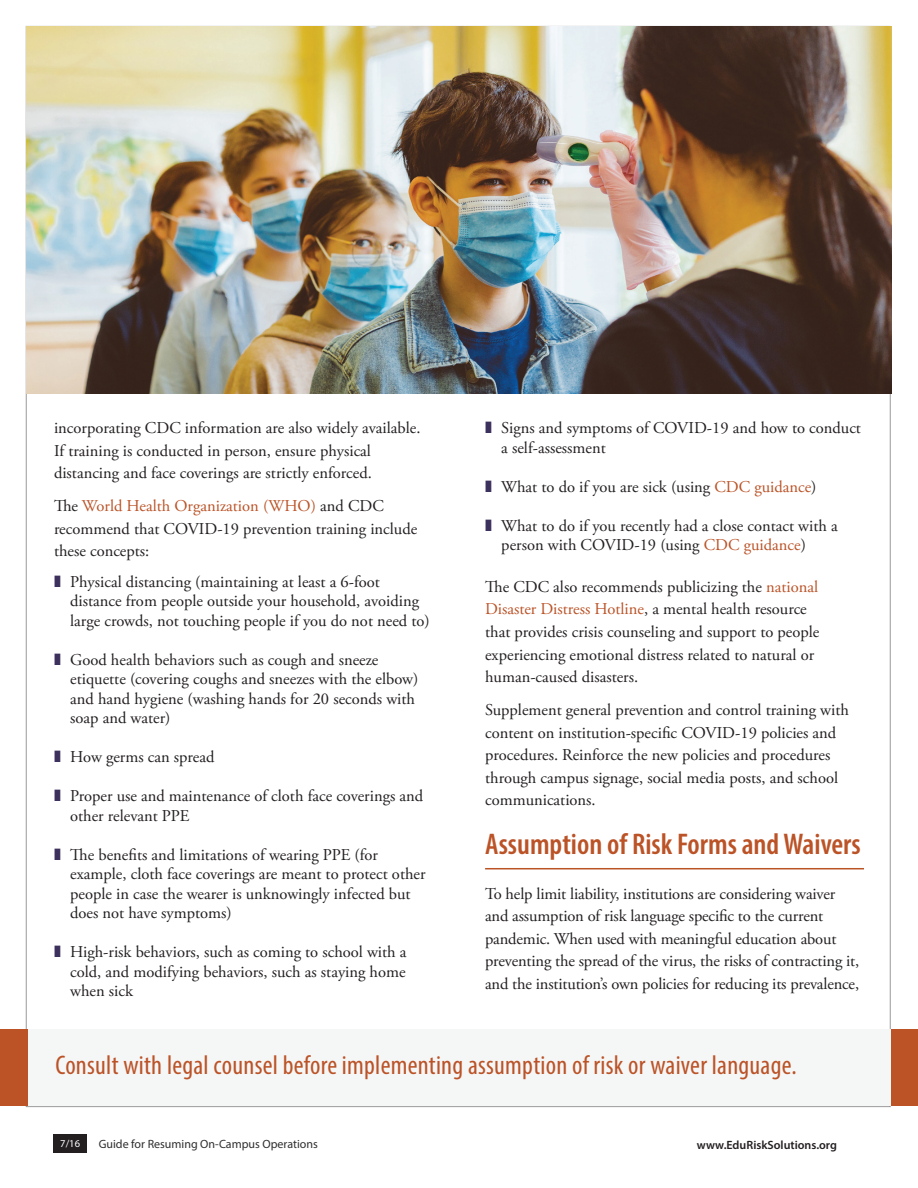
<style>
.page{position:relative;width:918px;height:1188px;background:#fff}
.page>*{position:absolute;margin:0;border:0;box-sizing:border-box;transform-origin:0 0}
.t1{font:600 condensed 30px "Myriad Pro";color:#bb5327}
.t2{font:condensed 27px "Myriad Pro";letter-spacing:.01em;color:#bb5327}
.t3{font:16.5px/22.5px "Adobe Garamond Pro";color:#231f20}
.t4{font:12px "Myriad Pro";color:#2e2f2e}
.t5{font:600 12px "Myriad Pro";color:#231f20}
.t6{font:10.5px "Myriad Pro";color:#fff}
.s1{color:#bb5327}
.s2{color:#3c305c}
</style>
<div class="page">
<div style="left:54px;top:1134px;width:33px;height:19px;background:#231f20"></div>
<hr style="left:485px;top:868px;width:379px;height:1px;background:#bb5327">
<div style="left:0;top:1029px;width:918px;height:76px;background:#bb5327"></div>
<div style="left:28px;top:1029px;width:863px;height:77px;background:#f5f6f6"></div>
<img style="left:27px;top:27px;width:864px;height:366px">
<p class="t3" style="left:54px;top:417px;width:368px">incorporating CDC information are also widely available.<br>If training is conducted in person, ensure physical distancing and face coverings are strictly enforced.</p>
<p class="t3" style="left:54px;top:496px;width:365px">The <span class="s1">World Health Organization (WHO)</span> and CDC recommend that COVID-19 prevention training include these concepts:</p>
<p class="t3" style="left:70px;top:572px;width:361px;line-height:19.5px;text-indent:-16px"><span class="s2">❚</span> Physical distancing (maintaining at least a 6-foot distance from people outside your household, avoiding large crowds, not touching people if you do not need to)</p>
<p class="t3" style="left:70px;top:650px;width:350px;line-height:19.5px;text-indent:-16px"><span class="s2">❚</span> Good health behaviors such as cough and sneeze etiquette (covering coughs and sneezes with the elbow) and hand hygiene (washing hands for 20 seconds with soap and water)</p>
<p class="t3" style="left:54px;top:746px;width:162px"><span class="s2">❚</span> How germs can spread</p>
<p class="t3" style="left:70px;top:787px;width:355px;line-height:19.5px;text-indent:-16px"><span class="s2">❚</span> Proper use and maintenance of cloth face coverings and other relevant PPE</p>
<p class="t3" style="left:70px;top:845px;width:357px;line-height:19.5px;text-indent:-16px"><span class="s2">❚</span> The benefits and limitations of wearing PPE (for example, cloth face coverings are meant to protect other people in case the wearer is unknowingly infected but does not have symptoms)</p>
<p class="t3" style="left:70px;top:943px;width:338px;line-height:19.5px;text-align:justify;text-indent:-16px"><span class="s2">❚</span> High-risk behaviors, such as coming to school with a cold, and modifying behaviors, such as staying home when sick</p>
<p class="t3" style="left:501px;top:419px;width:361px;line-height:19.5px;text-indent:-16px"><span class="s2">❚</span> Signs and symptoms of COVID-19 and how to conduct a self-assessment</p>
<p class="t3" style="left:485px;top:476px;width:333px"><span class="s2">❚</span> What to do if you are sick (using <span class="s1">CDC guidance</span>)</p>
<p class="t3" style="left:501px;top:516px;width:338px;line-height:19.5px;text-indent:-16px"><span class="s2">❚</span> What to do if you recently had a close contact with a person with COVID-19 (using <span class="s1">CDC guidance</span>)</p>
<p class="t3" style="left:485px;top:576px;width:336px">The CDC also recommends publicizing the <span class="s1">national Disaster Distress Hotline</span>, a mental health resource that provides crisis counseling and support to people experiencing emotional distress related to natural or human-caused disasters.</p>
<p class="t3" style="left:485px;top:699px;width:365px">Supplement general prevention and control training with content on institution-specific COVID-19 policies and procedures. Reinforce the new policies and procedures through campus signage, social media posts, and school communications.</p>
<h1 class="t1" style="left:485px;top:826px;width:377px">Assumption of Risk Forms and Waivers</h1>
<p class="t3" style="left:485px;top:883px;width:376px">To help limit liability, institutions are considering waiver and assumption of risk language specific to the current pandemic. When used with meaningful education about preventing the spread of the virus, the risks of contracting it, and the institution’s own policies for reducing its prevalence,</p>
<h2 class="t2" style="left:56px;top:1049px;width:743px">Consult with legal counsel before implementing assumption of risk or waiver language.</h2>
<p class="t6" style="left:60px;top:1137px;width:21px">7/16</p>
<p class="t4" style="left:99px;top:1137px;width:221px">Guide for Resuming On-Campus Operations</p>
<p class="t5" style="left:697px;top:1137px;width:142px">www.EduRiskSolutions.org</p>
</div>
